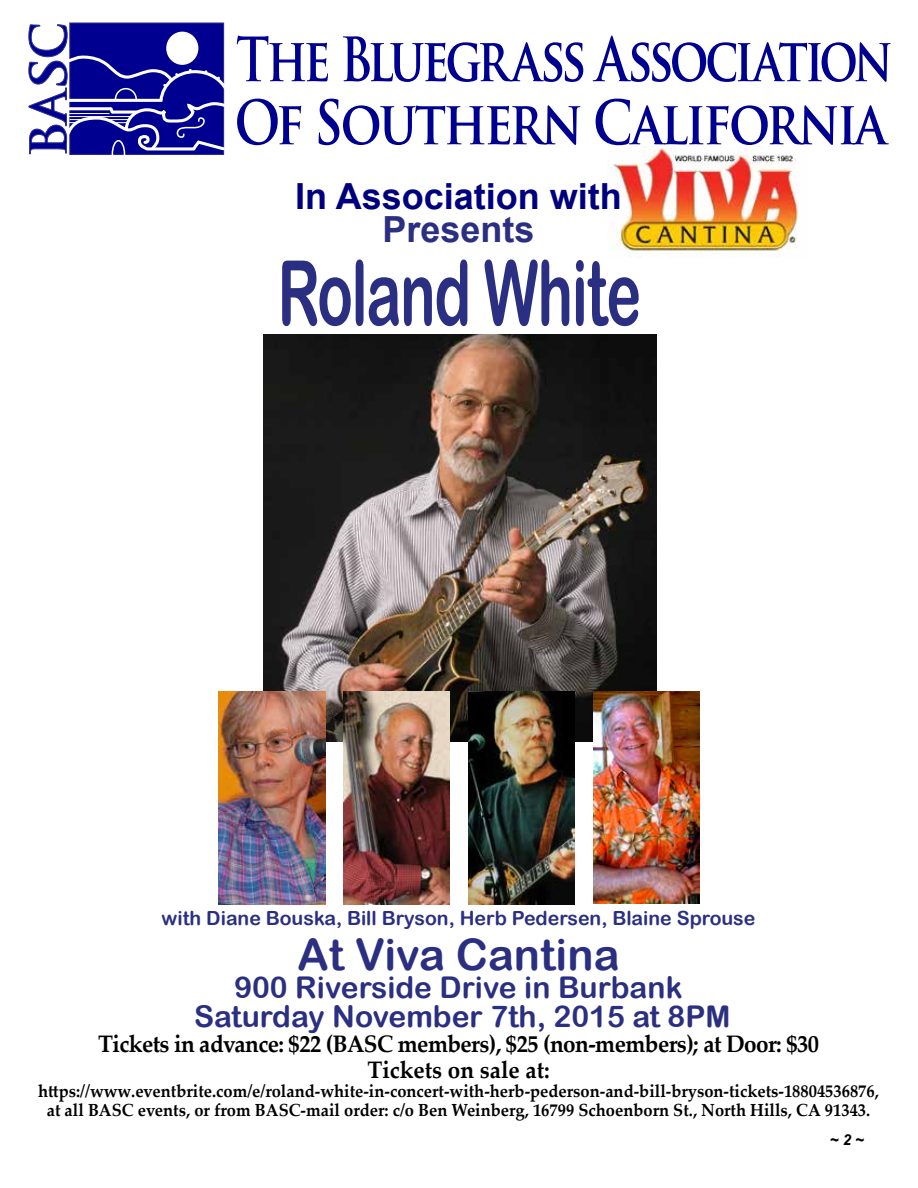
<style>
.page{position:relative;width:918px;height:1188px;background:#fff}
.page>*{position:absolute;margin:0;border:0;box-sizing:border-box;transform-origin:0 0}
.t1{font:90px "Arial Rounded MT Bold";letter-spacing:-.02em;color:#2b2f81;scale:.65 1}
.t2{font:43.5px "Arial Rounded MT Bold";color:#2b2f81}
.t3{font:700 36px "Arial";color:#00007e}
.t4{font:700 36px "Arial";color:#2b2f81}
.t5{font:30px/28.5px "Arial Rounded MT Bold";color:#2b2f81;text-align:center}
.t6{font:700 23.85px/25.5px "Palatino Linotype";letter-spacing:-.025em;color:#000;text-align:center;scale:.94 1}
.t7{font:19.5px "Arial Rounded MT Bold";color:#2b2f81}
.t8{font:700 17.55px/19.8px "Palatino Linotype";color:#000;text-align:center;scale:.94 1}
.t9{font:italic 700 15px "Arial";color:#000}
</style>
<div class="page">
<img style="left:607px;top:146px;width:191px;height:105px">
<svg style="left:593px;top:36px;width:298px;height:46px"></svg>
<svg style="left:28px;top:24px;width:555px;height:131px"></svg>
<svg style="left:596px;top:99px;width:293px;height:46px"></svg>
<img style="left:263px;top:334px;width:394px;height:408px">
<img style="left:468px;top:691px;width:107px;height:213px">
<img style="left:219px;top:691px;width:106px;height:213px">
<img style="left:593px;top:692px;width:107px;height:212px">
<img style="left:343px;top:691px;width:107px;height:213px">
<h3 class="t3" style="left:295px;top:172px;width:328px">In Association with</h3>
<h3 class="t4" style="left:383px;top:205px;width:154px">Presents</h3>
<h1 class="t1" style="left:278px;top:240px;width:561px">Roland White</h1>
<p class="t7" style="left:162px;top:907px;width:595px">with Diane Bouska, Bill Bryson, Herb Pedersen, Blaine Sprouse</p>
<h2 class="t2" style="left:298px;top:929px;width:324px">At Viva Cantina</h2>
<h3 class="t5" style="left:194px;top:973px;width:538px">900 Riverside Drive in Burbank<br>Saturday November 7th, 2015 at 8PM</h3>
<h3 class="t6" style="left:98px;top:1031px;width:769px">Tickets in advance: $22 (BASC members), $25 (non-members); at Door: $30<br>Tickets on sale at:</h3>
<p class="t8" style="left:38px;top:1080px;width:896px">https://www.eventbrite.com/e/roland-white-in-concert-with-herb-pederson-and-bill-bryson-tickets-18804536876, at all BASC events, or from BASC-mail order: c/o Ben Weinberg, 16799 Schoenborn St., North Hills, CA 91343.</p>
<p class="t9" style="left:830px;top:1130px;width:36px">~ 2 ~</p>
</div>
